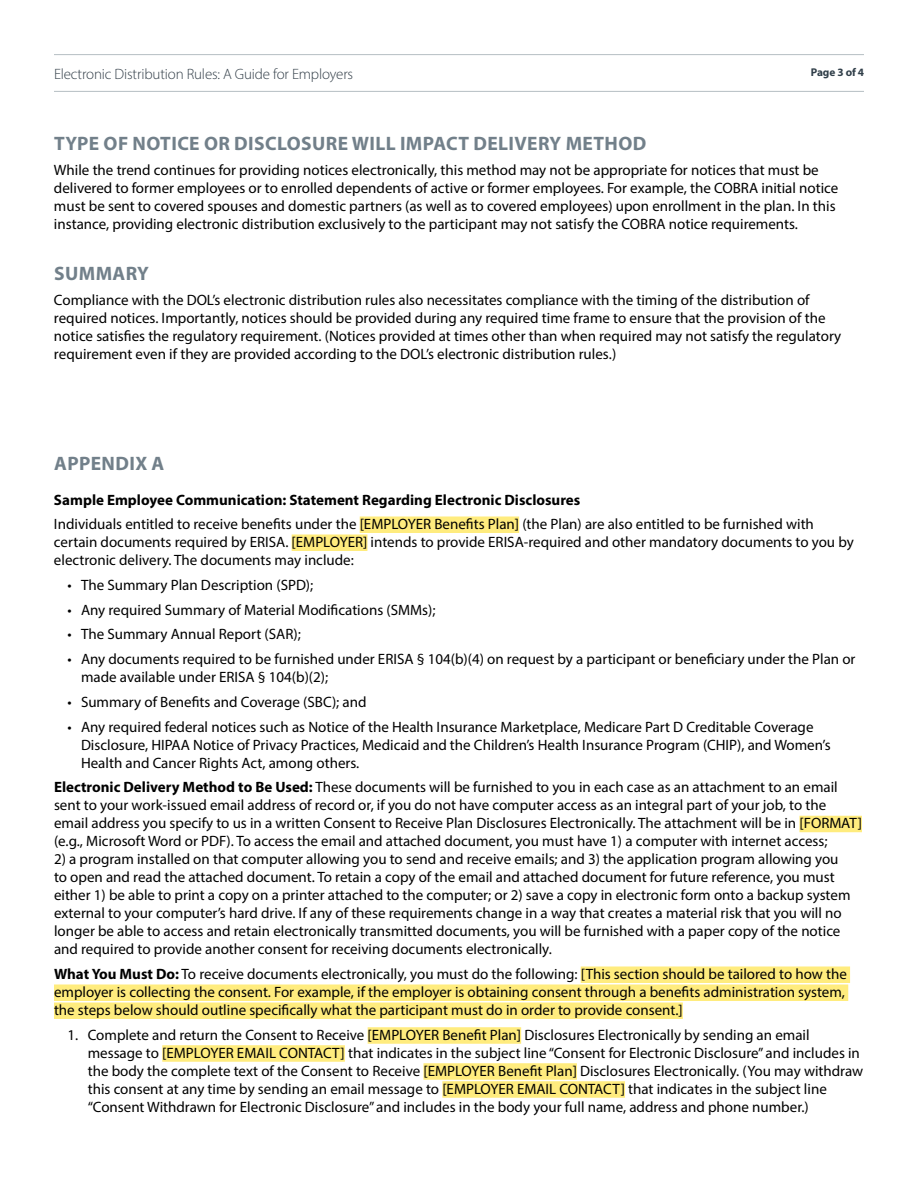
<style>
.page{position:relative;width:918px;height:1188px;background:#fff}
.page>*{position:absolute;margin:0;border:0;box-sizing:border-box;transform-origin:0 0}
.t1{font:700 19.5px "Myriad Pro";letter-spacing:.02em;color:#72808a}
.t2{font:15px/18px "Myriad Pro";color:#000}
.t3{font:700 15px "Myriad Pro";color:#000}
.t4{font:300 15px "Myriad Pro";letter-spacing:-.01em;color:#323e48}
.t5{font:700 11.25px "Myriad Pro";letter-spacing:-.01em;color:#303e49}
.s1{font-weight:700}
</style>
<div class="page">
<hr style="left:54px;top:54px;width:810px;height:1px;background:#bdc5c9">
<hr style="left:54px;top:91px;width:810px;height:1px;background:#bdc5c9">
<div style="left:360px;top:516px;width:159px;height:17px;background:#ffec7e"></div>
<div style="left:292px;top:534px;width:75px;height:17px;background:#ffec7e"></div>
<div style="left:799px;top:816px;width:63px;height:16px;background:#ffec7e"></div>
<div style="left:581px;top:966px;width:269px;height:17px;background:#ffec7e"></div>
<div style="left:54px;top:984px;width:794px;height:17px;background:#ffec7e"></div>
<div style="left:54px;top:1002px;width:629px;height:17px;background:#ffec7e"></div>
<div style="left:368px;top:1027px;width:153px;height:17px;background:#ffec7e"></div>
<div style="left:162px;top:1045px;width:183px;height:17px;background:#ffec7e"></div>
<div style="left:423px;top:1063px;width:154px;height:17px;background:#ffec7e"></div>
<div style="left:442px;top:1081px;width:183px;height:17px;background:#ffec7e"></div>
<p class="t4" style="left:54px;top:65px;width:301px">Electronic Distribution Rules: A Guide for Employers</p>
<p class="t5" style="left:811px;top:65px;width:55px">Page 3 of 4</p>
<h1 class="t1" style="left:54px;top:131px;width:594px">TYPE OF NOTICE OR DISCLOSURE WILL IMPACT DELIVERY METHOD</h1>
<p class="t2" style="left:54px;top:161px;width:786px">While the trend continues for providing notices electronically, this method may not be appropriate for notices that must be delivered to former employees or to enrolled dependents of active or former employees. For example, the COBRA initial notice must be sent to covered spouses and domestic partners (as well as to covered employees) upon enrollment in the plan. In this instance, providing electronic distribution exclusively to the participant may not satisfy the COBRA notice requirements.</p>
<h1 class="t1" style="left:54px;top:261px;width:96px">SUMMARY</h1>
<p class="t2" style="left:54px;top:290px;width:789px">Compliance with the DOL’s electronic distribution rules also necessitates compliance with the timing of the distribution of required notices. Importantly, notices should be provided during any required time frame to ensure that the provision of the notice satisfies the regulatory requirement. (Notices provided at times other than when required may not satisfy the regulatory requirement even if they are provided according to the DOL’s electronic distribution rules.)</p>
<h1 class="t1" style="left:54px;top:451px;width:112px">APPENDIX A</h1>
<p class="t3" style="left:54px;top:490px;width:528px">Sample Employee Communication: Statement Regarding Electronic Disclosures</p>
<p class="t2" style="left:54px;top:515px;width:801px">Individuals entitled to receive benefits under the [EMPLOYER Benefits Plan] (the Plan) are also entitled to be furnished with certain documents required by ERISA. [EMPLOYER] intends to provide ERISA-required and other mandatory documents to you by electronic delivery. The documents may include:</p>
<p class="t2" style="left:68px;top:576px;width:247px">• The Summary Plan Description (SPD);</p>
<p class="t2" style="left:68px;top:600px;width:370px">• Any required Summary of Material Modifications (SMMs);</p>
<p class="t2" style="left:68px;top:625px;width:235px">• The Summary Annual Report (SAR);</p>
<p class="t2" style="left:81px;top:650px;width:776px;text-indent:-14px">• Any documents required to be furnished under ERISA § 104(b)(4) on request by a participant or beneficiary under the Plan or made available under ERISA § 104(b)(2);</p>
<p class="t2" style="left:68px;top:693px;width:301px">• Summary of Benefits and Coverage (SBC); and</p>
<p class="t2" style="left:81px;top:717px;width:751px;text-indent:-14px">• Any required federal notices such as Notice of the Health Insurance Marketplace, Medicare Part D Creditable Coverage<br>Disclosure, HIPAA Notice of Privacy Practices, Medicaid and the Children’s Health Insurance Program (CHIP), and Women’s<br>Health and Cancer Rights Act, among others.</p>
<p class="t2" style="left:54px;top:778px;width:809px"><span class="s1">Electronic Delivery Method to Be Used:</span> These documents will be furnished to you in each case as an attachment to an email sent to your work-issued email address of record or, if you do not have computer access as an integral part of your job, to the email address you specify to us in a written Consent to Receive Plan Disclosures Electronically. The attachment will be in [FORMAT] (e.g., Microsoft Word or PDF). To access the email and attached document, you must have 1) a computer with internet access;</p>
<p class="t2" style="left:54px;top:850px;width:798px">2) a program installed on that computer allowing you to send and receive emails; and 3) the application program allowing you to open and read the attached document. To retain a copy of the email and attached document for future reference, you must either 1) be able to print a copy on a printer attached to the computer; or 2) save a copy in electronic form onto a backup system external to your computer’s hard drive. If any of these requirements change in a way that creates a material risk that you will no longer be able to access and retain electronically transmitted documents, you will be furnished with a paper copy of the notice and required to provide another consent for receiving documents electronically.</p>
<p class="t2" style="left:54px;top:965px;width:794px"><span class="s1">What You Must Do:</span> To receive documents electronically, you must do the following: [This section should be tailored to how the employer is collecting the consent. For example, if the employer is obtaining consent through a benefits administration system, the steps below should outline specifically what the participant must do in order to provide consent.]</p>
<p class="t2" style="left:88px;top:1026px;width:777px;text-indent:-20px">1. Complete and return the Consent to Receive [EMPLOYER Benefit Plan] Disclosures Electronically by sending an email message to [EMPLOYER EMAIL CONTACT] that indicates in the subject line “Consent for Electronic Disclosure” and includes in the body the complete text of the Consent to Receive [EMPLOYER Benefit Plan] Disclosures Electronically. (You may withdraw this consent at any time by sending an email message to [EMPLOYER EMAIL CONTACT] that indicates in the subject line “Consent Withdrawn for Electronic Disclosure” and includes in the body your full name, address and phone number.)</p>
</div>
